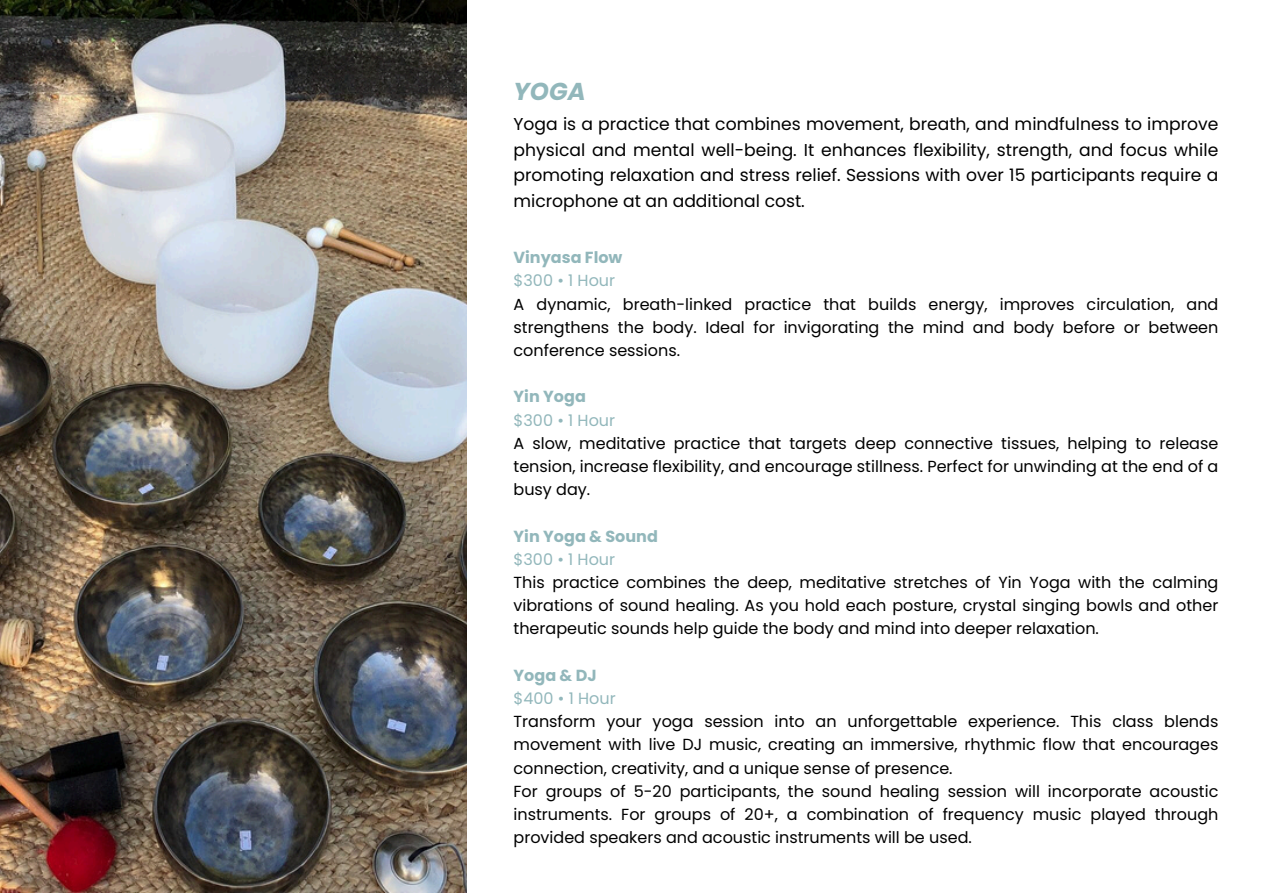
<style>
.page{position:relative;width:1263px;height:894px;background:#fff}
.page>*{position:absolute;margin:0;border:0;box-sizing:border-box;transform-origin:0 0}
.t1{font:italic 700 24.45px "Poppins";color:#92b7bb}
.t2{font:17.1px/25.8px "Poppins";color:#000;text-align:justify}
.t3{font:16.05px/23.2px "Poppins";color:#000;text-align:justify}
.t4{font:16.05px "Poppins";color:#92b7bb}
.t5{font:700 16.05px "Poppins";color:#92b7bb}
</style>
<div class="page">
<img style="left:0;top:0;width:466px;height:892px">
<p class="t1" style="left:514px;top:74px;width:74px">YOGA</p>
<p class="t2" style="left:514px;top:111px;width:706px">Yoga is a practice that combines movement, breath, and mindfulness to improve physical and mental well-being. It enhances flexibility, strength, and focus while promoting relaxation and stress relief. Sessions with over 15 participants require a microphone at an additional cost.</p>
<h1 class="t5" style="left:514px;top:246px;width:110px">Vinyasa Flow</h1>
<p class="t4" style="left:514px;top:269px;width:103px">$300 • 1 Hour</p>
<p class="t3" style="left:514px;top:292px;width:706px">A dynamic, breath-linked practice that builds energy, improves circulation, and strengthens the body. Ideal for invigorating the mind and body before or between conference sessions.</p>
<p class="t5" style="left:514px;top:385px;width:74px">Yin Yoga</p>
<p class="t4" style="left:514px;top:408px;width:103px">$300 • 1 Hour</p>
<p class="t3" style="left:514px;top:431px;width:706px">A slow, meditative practice that targets deep connective tissues, helping to release tension, increase flexibility, and encourage stillness. Perfect for unwinding at the end of a busy day.</p>
<p class="t5" style="left:514px;top:524px;width:146px">Yin Yoga &amp; Sound</p>
<p class="t4" style="left:514px;top:547px;width:103px">$300 • 1 Hour</p>
<p class="t3" style="left:514px;top:570px;width:706px">This practice combines the deep, meditative stretches of Yin Yoga with the calming vibrations of sound healing. As you hold each posture, crystal singing bowls and other therapeutic sounds help guide the body and mind into deeper relaxation.</p>
<p class="t5" style="left:514px;top:663px;width:85px">Yoga &amp; DJ</p>
<p class="t4" style="left:514px;top:687px;width:104px">$400 • 1 Hour</p>
<p class="t3" style="left:514px;top:709px;width:706px">Transform your yoga session into an unforgettable experience. This class blends movement with live DJ music, creating an immersive, rhythmic flow that encourages connection, creativity, and a unique sense of presence.</p>
<p class="t3" style="left:514px;top:779px;width:706px">For groups of 5-20 participants, the sound healing session will incorporate acoustic instruments. For groups of 20+, a combination of frequency music played through provided speakers and acoustic instruments will be used.</p>
</div>
